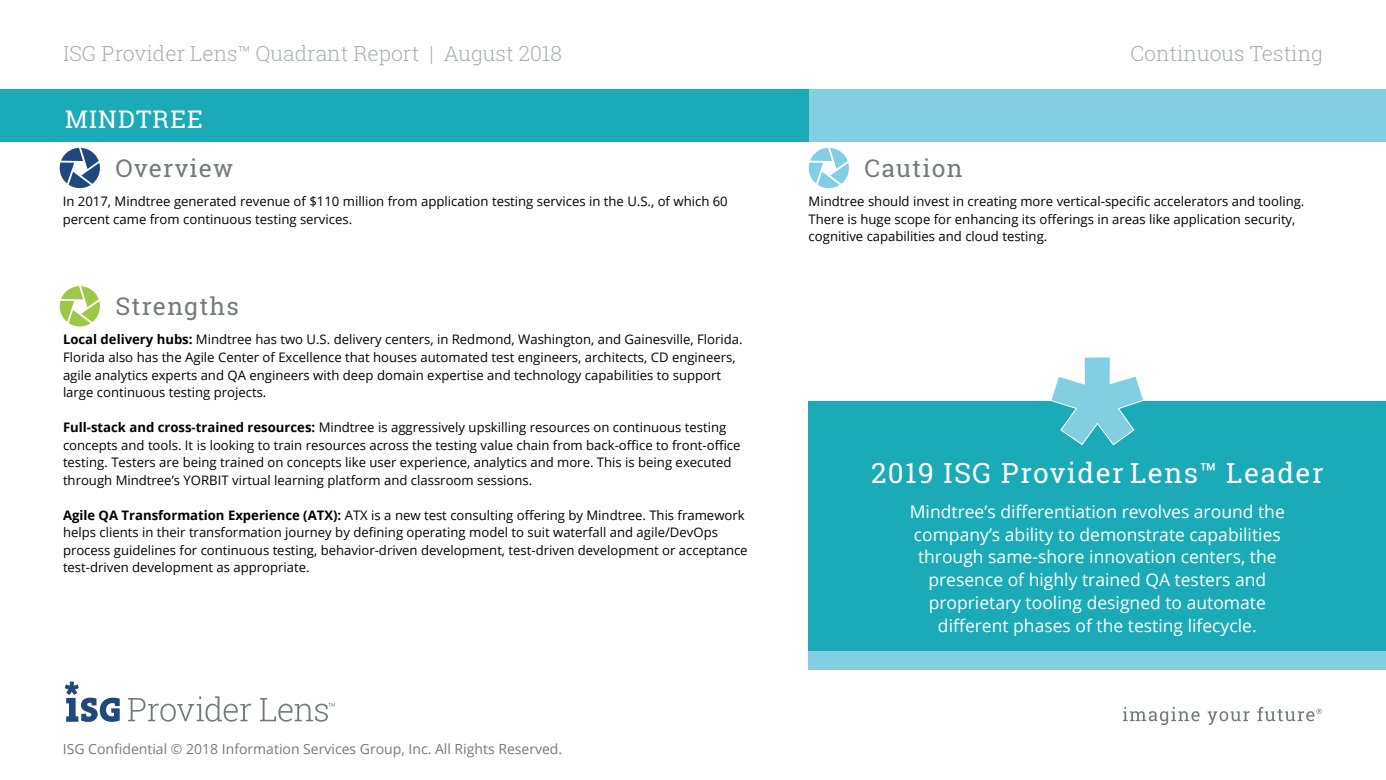
<style>
.page{position:relative;width:1386px;height:780px;background:#fff}
.page>*{position:absolute;margin:0;border:0;box-sizing:border-box;transform-origin:0 0}
.Section_Title_Midtex{font:28px "Roboto Slab";letter-spacing:.05em;color:#fff}
.Body_Copy{font:24.5px "Roboto Slab";letter-spacing:.05em;color:#76797a}
.Body_Copy-2{font:24.5px "Roboto Slab";letter-spacing:.05em;color:#fff}
.t1{font:300 21px "Roboto Slab";color:#abadb0}
.Body_Copy-3{font:17.5px/22.8px "Open Sans";color:#fff;text-align:center}
.t2{font:14px "Open Sans";color:#76797a}
.Body_Copy-4{font:13.12px/17.5px "Open Sans";color:#000}
.s1{font-weight:700}
</style>
<div class="page">
<svg style="left:128px;top:696px;width:123px;height:25px"></svg>
<svg style="left:260px;top:698px;width:75px;height:23px"></svg>
<svg style="left:65px;top:681px;width:55px;height:41px"></svg>
<div style="left:809px;top:651px;width:577px;height:18px;background:#82cfe3"></div>
<svg style="left:1123px;top:707px;width:77px;height:18px"></svg>
<svg style="left:1208px;top:711px;width:42px;height:14px"></svg>
<svg style="left:1257px;top:707px;width:65px;height:14px"></svg>
<div style="left:809px;top:89px;width:577px;height:53px;background:#84cee3"></div>
<svg style="left:60px;top:286px;width:40px;height:40px"></svg>
<div style="left:0;top:89px;width:809px;height:53px;background:#1aaab8"></div>
<svg style="left:809px;top:148px;width:40px;height:40px"></svg>
<svg style="left:60px;top:148px;width:40px;height:40px"></svg>
<div style="left:809px;top:402px;width:577px;height:249px;background:#1aaab8"></div>
<svg style="left:1050px;top:357px;width:95px;height:89px"></svg>
<h3 class="t1" style="left:63px;top:39px;width:501px">ISG Provider Lens™ Quadrant Report | August 2018</h3>
<p class="Body_Copy-2" style="left:65px;top:103px;width:139px">MINDTREE</p>
<p class="Body_Copy" style="left:116px;top:151px;width:120px">Overview</p>
<p class="Body_Copy-4" style="left:63px;top:192px;width:667px">In 2017, Mindtree generated revenue of $110 million from application testing services in the U.S., of which 60 percent came from continuous testing services.</p>
<p class="Body_Copy" style="left:116px;top:289px;width:125px">Strengths</p>
<p class="Body_Copy-4" style="left:63px;top:330px;width:681px"><span class="s1">Local delivery hubs:</span> Mindtree has two U.S. delivery centers, in Redmond, Washington, and Gainesville, Florida.<br>Florida also has the Agile Center of Excellence that houses automated test engineers, architects, CD engineers, agile analytics experts and QA engineers with deep domain expertise and technology capabilities to support large continuous testing projects.</p>
<p class="Body_Copy-4" style="left:63px;top:418px;width:679px"><span class="s1">Full-stack and cross-trained resources:</span> Mindtree is aggressively upskilling resources on continuous testing concepts and tools. It is looking to train resources across the testing value chain from back-office to front-office testing. Testers are being trained on concepts like user experience, analytics and more. This is being executed through Mindtree’s YORBIT virtual learning platform and classroom sessions.</p>
<p class="Body_Copy-4" style="left:63px;top:505px;width:686px"><span class="s1">Agile QA Transformation Experience (ATX):</span> ATX is a new test consulting offering by Mindtree. This framework helps clients in their transformation journey by defining operating model to suit waterfall and agile/DevOps process guidelines for continuous testing, behavior-driven development, test-driven development or acceptance test-driven development as appropriate.</p>
<p class="t2" style="left:63px;top:739px;width:501px">ISG Confidential © 2018 Information Services Group, Inc. All Rights Reserved.</p>
<p class="Body_Copy" style="left:864px;top:151px;width:100px">Caution</p>
<p class="t1" style="left:1130px;top:39px;width:194px">Continuous Testing</p>
<p class="Body_Copy-4" style="left:809px;top:192px;width:497px">Mindtree should invest in creating more vertical-specific accelerators and tooling.<br>There is huge scope for enhancing its offerings in areas like application security, cognitive capabilities and cloud testing.</p>
<p class="Section_Title_Midtex" style="left:871px;top:454px;width:454px">2019 ISG Provider Lens™ Leader</p>
<p class="Body_Copy-3" style="left:910px;top:499px;width:377px">Mindtree’s differentiation revolves around the company’s ability to demonstrate capabilities through same-shore innovation centers, the presence of highly trained QA testers and proprietary tooling designed to automate different phases of the testing lifecycle.</p>
</div>
